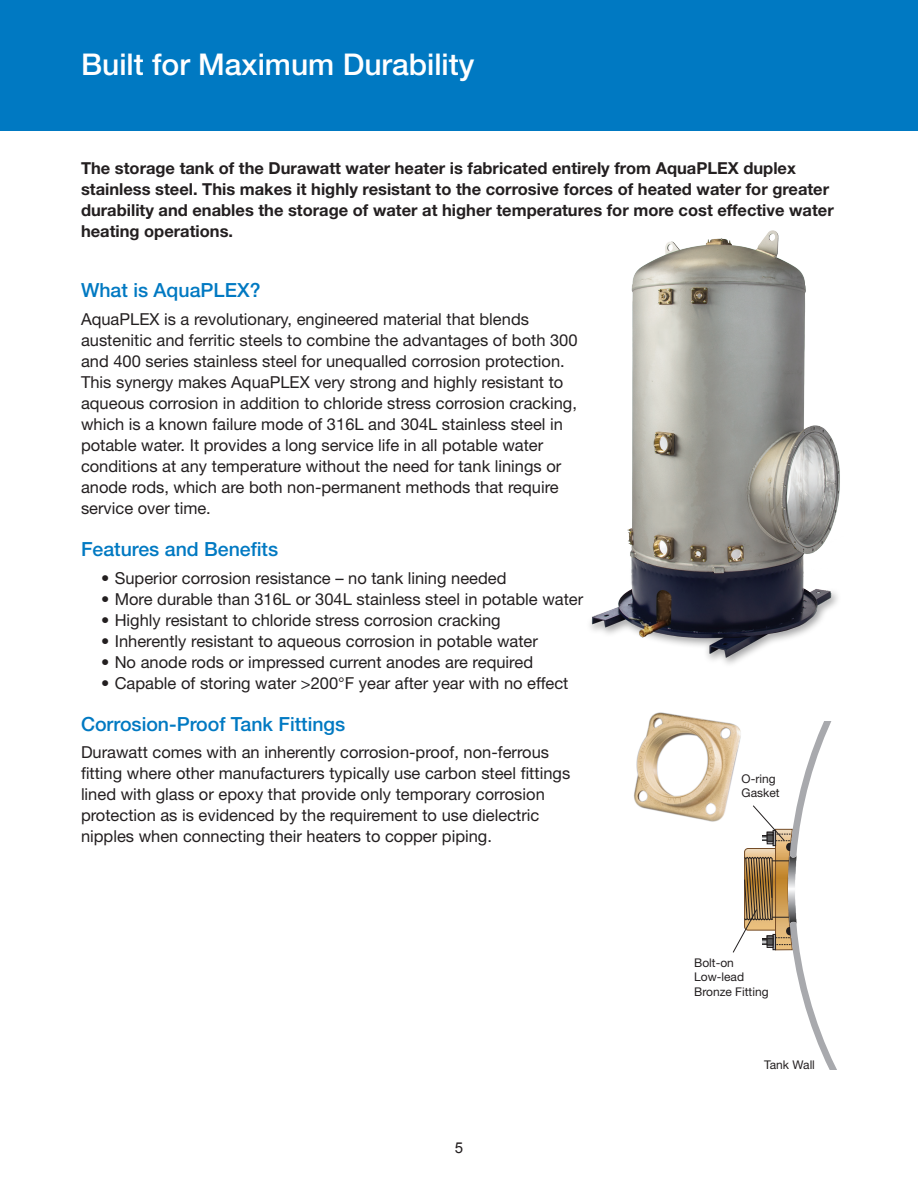
<style>
.page{position:relative;width:918px;height:1188px;background:#fff}
.page>*{position:absolute;margin:0;border:0;box-sizing:border-box;transform-origin:0 0}
.t1{font:500 30px "Helvetica Neue LT Std";color:#fff}
.t2{font:500 19.5px "Helvetica Neue LT Std";color:#0079c2}
.t3{font:16.5px/21px "Helvetica Neue LT Std";color:#231f20}
.t4{font:700 16.5px/21px "Helvetica Neue LT Std";color:#231f20}
.t5{font:15px "Arial";color:#231f20}
.t6{font:12px/14.4px "Helvetica Neue LT Std";color:#231f20}
</style>
<div class="page">
<div style="left:0;top:0;width:918px;height:131px;background:#0079c2"></div>
<img style="left:590px;top:230px;width:250px;height:434px">
<img style="left:634px;top:712px;width:99px;height:110px">
<svg style="left:733px;top:721px;width:104px;height:348px"></svg>
<p class="t1" style="left:81px;top:47px;width:395px">Built for Maximum Durability</p>
<p class="t4" style="left:81px;top:157px;width:754px">The storage tank of the Durawatt water heater is fabricated entirely from AquaPLEX duplex stainless steel. This makes it highly resistant to the corrosive forces of heated water for greater durability and enables the storage of water at higher temperatures for more cost effective water heating operations.</p>
<p class="t2" style="left:81px;top:278px;width:181px">What is AquaPLEX?</p>
<p class="t3" style="left:81px;top:308px;width:498px">AquaPLEX is a revolutionary, engineered material that blends austenitic and ferritic steels to combine the advantages of both 300 and 400 series stainless steel for unequalled corrosion protection.<br>This synergy makes AquaPLEX very strong and highly resistant to aqueous corrosion in addition to chloride stress corrosion cracking, which is a known failure mode of 316L and 304L stainless steel in potable water. It provides a long service life in all potable water conditions at any temperature without the need for tank linings or anode rods, which are both non-permanent methods that require service over time.</p>
<p class="t2" style="left:81px;top:537px;width:199px">Features and Benefits</p>
<p class="t3" style="left:101px;top:567px;width:407px">• Superior corrosion resistance – no tank lining needed</p>
<p class="t3" style="left:101px;top:588px;width:484px">• More durable than 316L or 304L stainless steel in potable water</p>
<p class="t3" style="left:101px;top:609px;width:401px">• Highly resistant to chloride stress corrosion cracking</p>
<p class="t3" style="left:101px;top:630px;width:438px">• Inherently resistant to aqueous corrosion in potable water</p>
<p class="t3" style="left:101px;top:651px;width:433px">• No anode rods or impressed current anodes are required</p>
<p class="t3" style="left:101px;top:672px;width:469px">• Capable of storing water &gt;200°F year after year with no effect</p>
<p class="t2" style="left:81px;top:712px;width:266px">Corrosion-Proof Tank Fittings</p>
<p class="t3" style="left:81px;top:742px;width:491px">Durawatt comes with an inherently corrosion-proof, non-ferrous fitting where other manufacturers typically use carbon steel fittings lined with glass or epoxy that provide only temporary corrosion protection as is evidenced by the requirement to use dielectric nipples when connecting their heaters to copper piping.</p>
<p class="t5" style="left:455px;top:1138px;width:10px">5</p>
<p class="t6" style="left:742px;top:771px;width:40px">O-ring<br>Gasket</p>
<p class="t6" style="left:694px;top:955px;width:76px">Bolt-on<br>Low-lead<br>Bronze Fitting</p>
<p class="t6" style="left:764px;top:1057px;width:52px">Tank Wall</p>
</div>
